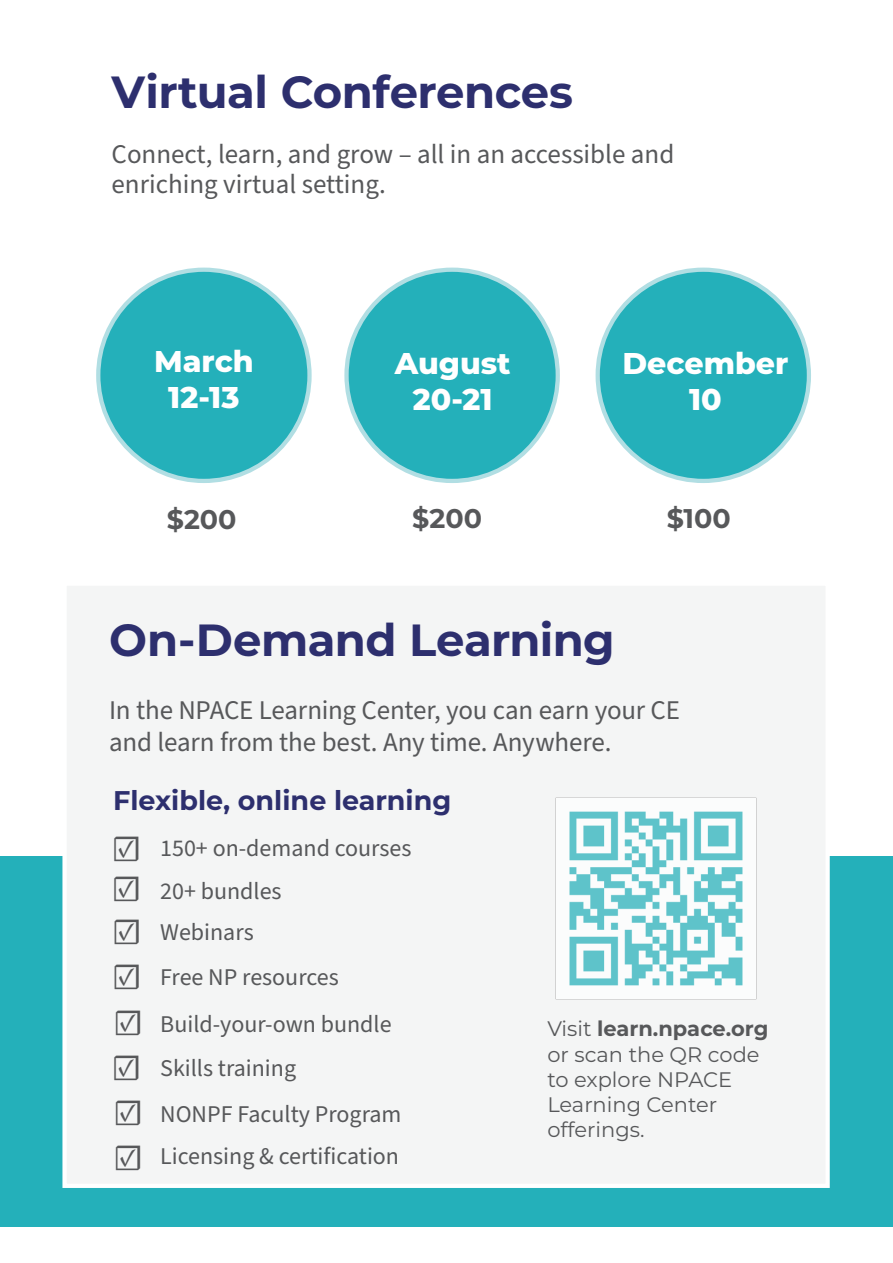
<style>
.page{position:relative;width:893px;height:1263px;background:#fff}
.page>*{position:absolute;margin:0;border:0;box-sizing:border-box;transform-origin:0 0}
.H_4_Bold{font:700 45px "Montserrat";letter-spacing:-.01em;color:#2d2f6e}
.H_3{font:700 45px "Montserrat";letter-spacing:-.015em;color:#2d2f6e}
.t1{font:36px "Minion Pro";color:#57585a}
.t2{font:800 30px "Montserrat";color:#fff}
.H_5{font:27px/32.4px "Source Sans Pro";letter-spacing:-.01em;color:#57585a}
.BT{font:27px/30px "Source Sans Pro";color:#57585a}
.t3{font:700 27px "Montserrat";color:#2d2f6e}
.t4{font:700 27px "Montserrat";color:#57585a}
.t5{font:24px "Source Sans Pro";color:#57585a}
.t6{font:21px/25.2px "Montserrat";color:#57585a}
.t7{font:700 21px "Montserrat";color:#57585a}
.s1{font-weight:400}
</style>
<div class="page">
<div style="left:0;top:856px;width:893px;height:371px;background:#24b0ba"></div>
<div style="left:62px;top:581px;width:768px;height:607px;background:#f4f5f5;border:4px solid #fff"></div>
<div style="left:98px;top:270px;width:211px;height:211px;background:#24b0ba;border-radius:50%"></div>
<div style="left:347px;top:270px;width:211px;height:211px;background:#24b0ba;border-radius:50%"></div>
<div style="left:598px;top:270px;width:211px;height:211px;background:#24b0ba;border-radius:50%"></div>
<img style="left:555px;top:797px;width:202px;height:203px">
<p class="H_4_Bold" style="left:112px;top:60px;width:463px">Virtual Conferences</p>
<p class="BT" style="left:112px;top:140px;width:564px">Connect, learn, and grow – all in an accessible and enriching virtual setting.</p>
<p class="t2" style="left:154px;top:339px;width:101px">March</p>
<p class="t2" style="left:168px;top:375px;width:73px">12-13</p>
<p class="t2" style="left:395px;top:341px;width:117px">August</p>
<p class="t2" style="left:413px;top:377px;width:81px">20-21</p>
<p class="t2" style="left:622px;top:341px;width:167px">December</p>
<p class="t2" style="left:689px;top:377px;width:34px">10</p>
<p class="t4" style="left:167px;top:500px;width:71px">$200</p>
<p class="t4" style="left:412px;top:499px;width:71px">$200</p>
<p class="t4" style="left:667px;top:498px;width:66px">$100</p>
<p class="H_3" style="left:109px;top:607px;width:507px">On-Demand Learning</p>
<p class="H_5" style="left:109px;top:694px;width:572px">In the NPACE Learning Center, you can earn your CE and learn from the best. Any time. Anywhere.</p>
<p class="t3" style="left:113px;top:781px;width:340px">Flexible, online learning</p>
<p class="t1" style="left:112px;top:824px;width:32px">☑</p>
<p class="t5" style="left:160px;top:832px;width:253px">150+ on-demand courses</p>
<p class="t5" style="left:160px;top:874px;width:123px">20+ bundles</p>
<p class="t5" style="left:160px;top:916px;width:95px">Webinars</p>
<p class="t5" style="left:160px;top:961px;width:180px">Free NP resources</p>
<p class="t1" style="left:112px;top:864px;width:32px">☑</p>
<p class="t1" style="left:112px;top:908px;width:32px">☑</p>
<p class="t1" style="left:112px;top:952px;width:32px">☑</p>
<p class="t1" style="left:113px;top:998px;width:32px">☑</p>
<p class="t1" style="left:112px;top:1044px;width:32px">☑</p>
<p class="t1" style="left:113px;top:1088px;width:32px">☑</p>
<p class="t1" style="left:113px;top:1133px;width:32px">☑</p>
<p class="t5" style="left:160px;top:1008px;width:233px">Build-your-own bundle</p>
<p class="t5" style="left:160px;top:1052px;width:137px">Skills training</p>
<p class="t5" style="left:160px;top:1098px;width:243px">NONPF Faculty Program</p>
<p class="t5" style="left:160px;top:1140px;width:240px">Licensing &amp; certification</p>
<p class="t7" style="left:547px;top:1014px;width:223px"><span class="s1">Visit</span> learn.npace.org</p>
<p class="t6" style="left:547px;top:1041px;width:214px">or scan the QR code to explore NPACE<br>Learning Center offerings.</p>
</div>
